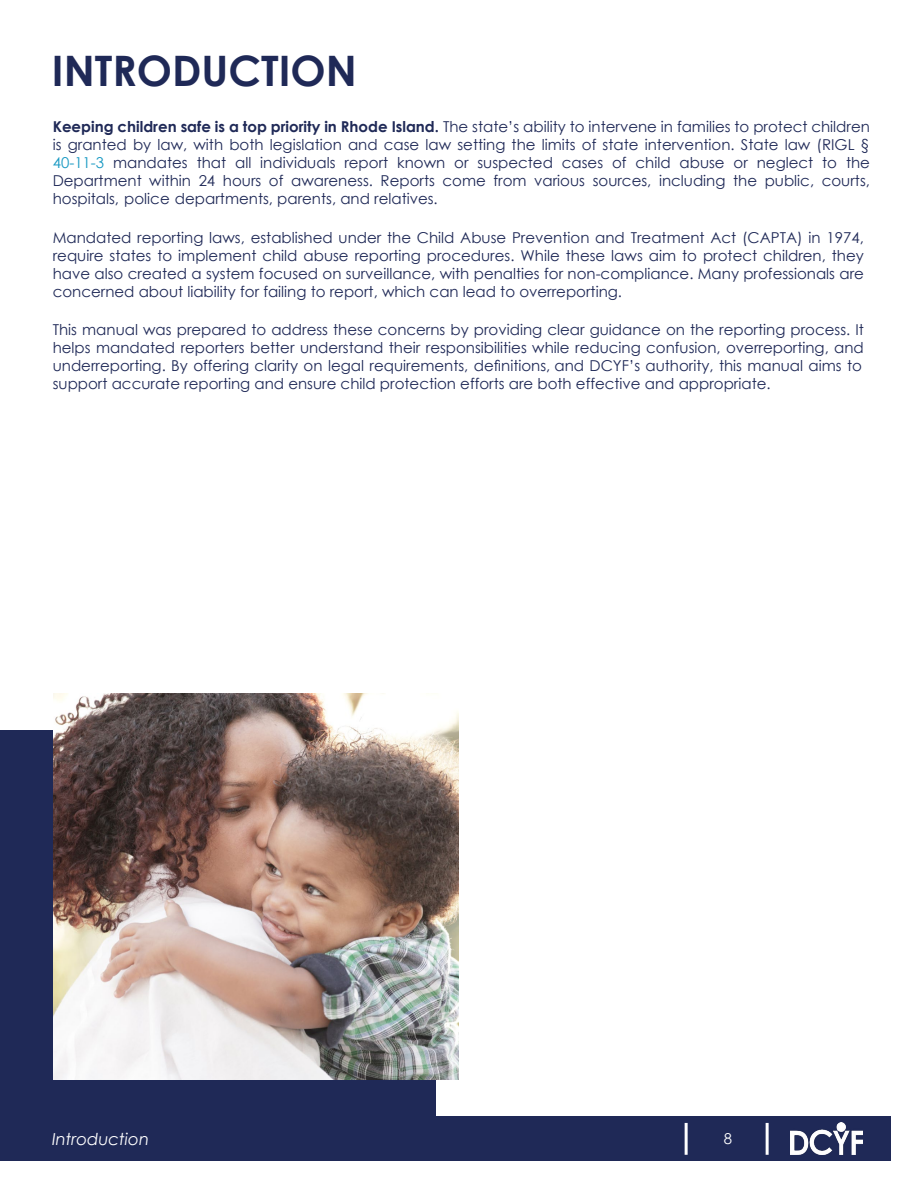
<style>
.page{position:relative;width:918px;height:1188px;background:#fff}
.page>*{position:absolute;margin:0;border:0;box-sizing:border-box;transform-origin:0 0}
.t1{font:700 42px "Century Gothic";color:#1f2957}
.t2{font:italic 16.5px "Century Gothic";color:#fff}
.t3{font:15px/18px "Century Gothic";color:#1f2957;text-align:justify}
.t4{font:15px "Century Gothic";color:#fff}
.s1{font-weight:700}
.s2{color:#1698c2}
</style>
<div class="page">
<div style="left:0;top:1117px;width:891px;height:44px;background:#1f2957"></div>
<hr style="left:685px;top:1123px;width:3px;height:32px;background:#fff">
<hr style="left:766px;top:1123px;width:3px;height:32px;background:#fff">
<img style="left:790px;top:1123px;width:73px;height:32px">
<div style="left:0;top:730px;width:435px;height:387px;background:#1f2957"></div>
<img style="left:53px;top:693px;width:406px;height:387px">
<h1 class="t1" style="left:52px;top:39px;width:306px">INTRODUCTION</h1>
<p class="t3" style="left:53px;top:118px;width:819px"><span class="s1">Keeping children safe is a top priority in Rhode Island.</span> The state’s ability to intervene in families to protect children is granted by law, with both legislation and case law setting the limits of state intervention. State law (RIGL § <span class="s2">40-11-3</span> mandates that all individuals report known or suspected cases of child abuse or neglect to the Department within 24 hours of awareness. Reports come from various sources, including the public, courts, hospitals, police departments, parents, and relatives.</p>
<p class="t3" style="left:53px;top:228px;width:813px">Mandated reporting laws, established under the Child Abuse Prevention and Treatment Act (CAPTA) in 1974, require states to implement child abuse reporting procedures. While these laws aim to protect children, they have also created a system focused on surveillance, with penalties for non-compliance. Many professionals are concerned about liability for failing to report, which can lead to overreporting.</p>
<p class="t3" style="left:53px;top:320px;width:813px;text-align:left">This manual was prepared to address these concerns by providing clear guidance on the reporting process. It helps mandated reporters better understand their responsibilities while reducing confusion, overreporting, and underreporting. By offering clarity on legal requirements, definitions, and DCYF’s authority, this manual aims to support accurate reporting and ensure child protection efforts are both effective and appropriate.</p>
<p class="t2" style="left:52px;top:1127px;width:98px">Introduction</p>
<p class="t4" style="left:724px;top:1128px;width:10px">8</p>
</div>
